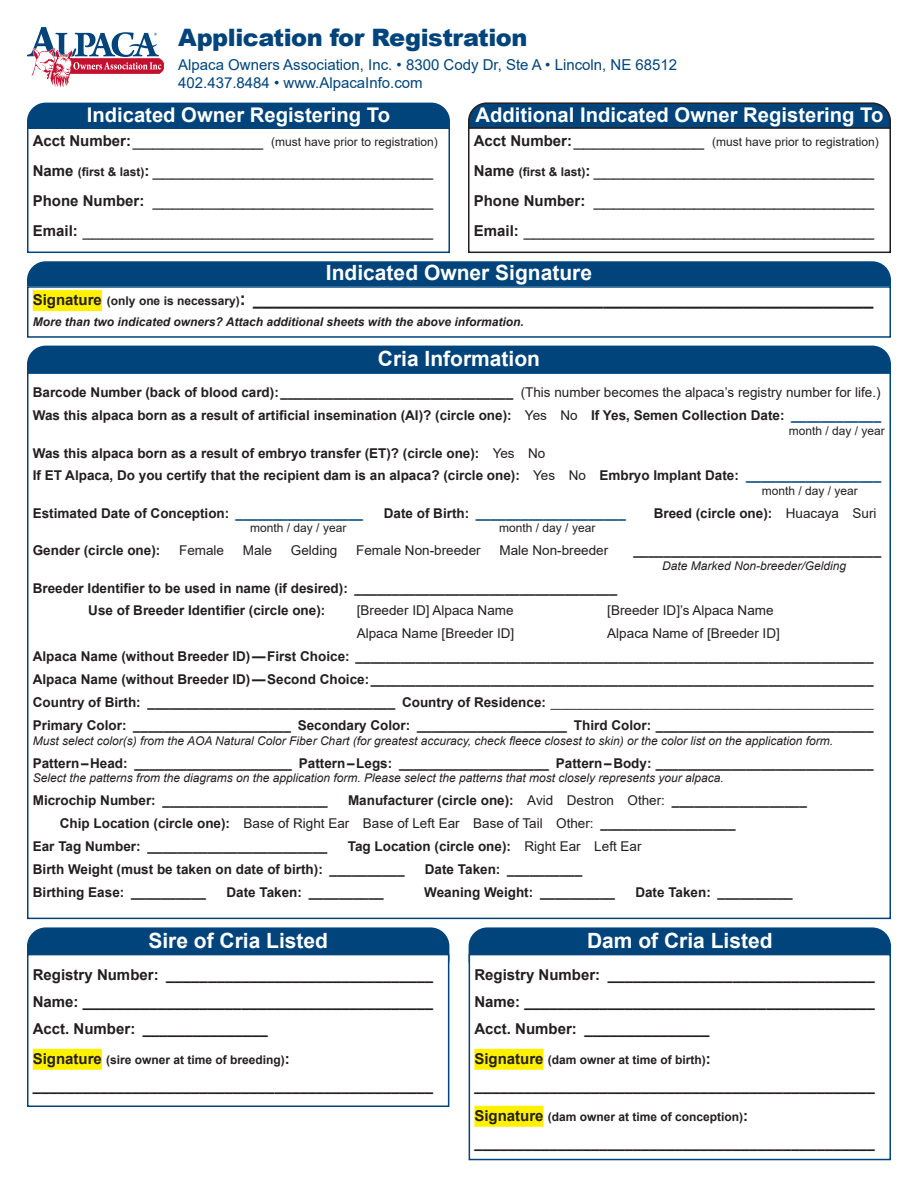
<style>
.page{position:relative;width:918px;height:1188px;background:#fff}
.page>*{position:absolute;margin:0;border:0;box-sizing:border-box;transform-origin:0 0}
.t1{font:900 24px "Arial";letter-spacing:-.02em;color:#00447b}
.t2{font:700 21px "Arial";color:#fff}
.t3{font:700 20.25px "Arial";color:#fff}
.t4{font:18px/30px "Arial";color:#231f20;text-align:justify}
.t5{font:700 18px "Arial";color:#231f20}
.t6{font:700 15px/27px "Arial";color:#231f20;text-align:justify}
.t7{font:15px/18px "Arial";color:#00447b}
.t8{font:700 13.5px/23px "Arial";color:#231f20}
.t9{font:13.5px "Arial";color:#231f20}
.t10{font:700 13.5px "Arial";color:#00447b}
.t11{font:italic 12px "Arial";color:#231f20}
.t12{font:12px "Arial";color:#231f20}
.t13{font:700 12px "Arial";color:#231f20}
.t14{font:italic 700 12px "Arial";color:#231f20}
.s1{font-weight:700;font-size:15px}
.s2{font-size:18px}
.s3{font-weight:700;font-size:12px}
.s4{font-size:15px}
.s5{font-size:12px}
.s6{font-weight:400}
.s7{color:#00447b}
.s8{color:#231f20}
.s9{font-weight:700}
</style>
<div class="page">
<div style="left:28px;top:262px;width:862px;height:50px;background:#00447b;border-radius:18px"></div>
<div style="left:27px;top:261px;width:864px;height:52px;border:2px solid #00447b;border-radius:18px"></div>
<div style="left:28px;top:287px;width:862px;height:50px;background:#fff"></div>
<div style="left:33px;top:290px;width:69px;height:21px;background:#fff101"></div>
<div style="left:27px;top:286px;width:864px;height:52px;border:2px solid #00447b"></div>
<div style="left:28px;top:103px;width:421px;height:50px;background:#00447b;border-radius:18px"></div>
<div style="left:27px;top:103px;width:423px;height:51px;border:2px solid #00447b;border-radius:18px"></div>
<div style="left:28px;top:128px;width:421px;height:124px;background:#fff"></div>
<div style="left:27px;top:128px;width:423px;height:125px;border:2px solid #00447b"></div>
<div style="left:28px;top:346px;width:862px;height:50px;background:#00447b;border-radius:18px"></div>
<div style="left:27px;top:346px;width:864px;height:51px;border:2px solid #00447b;border-radius:18px"></div>
<div style="left:28px;top:373px;width:862px;height:545px;background:#fff"></div>
<div style="left:28px;top:928px;width:421px;height:50px;background:#00447b;border-radius:18px"></div>
<div style="left:27px;top:927px;width:422px;height:52px;border:2px solid #00447b;border-radius:18px"></div>
<div style="left:28px;top:955px;width:421px;height:151px;background:#fff"></div>
<div style="left:33px;top:1049px;width:69px;height:21px;background:#fff101"></div>
<div style="left:27px;top:954px;width:422px;height:153px;border:2px solid #00447b"></div>
<div style="left:469px;top:103px;width:421px;height:50px;background:#00447b;border-radius:18px"></div>
<div style="left:468px;top:102px;width:423px;height:52px;border:2px solid #231f20;border-radius:18px"></div>
<div style="left:469px;top:128px;width:421px;height:124px;background:#fff"></div>
<div style="left:468px;top:127px;width:423px;height:126px;border:2px solid #231f20"></div>
<div style="left:469px;top:928px;width:421px;height:50px;background:#00447b;border-radius:18px"></div>
<div style="left:469px;top:927px;width:422px;height:52px;border:2px solid #00447b;border-radius:18px"></div>
<div style="left:469px;top:955px;width:421px;height:205px;background:#fff"></div>
<div style="left:474px;top:1049px;width:70px;height:21px;background:#fff101"></div>
<div style="left:474px;top:1106px;width:70px;height:21px;background:#fff101"></div>
<div style="left:469px;top:954px;width:422px;height:206px;border:2px solid #00447b"></div>
<svg style="left:27px;top:27px;width:137px;height:61px"></svg>
<h1 class="t1" style="left:178px;top:20px;width:351px">Application for Registration</h1>
<p class="t7" style="left:178px;top:55px;width:501px">Alpaca Owners Association, Inc. • 8300 Cody Dr, Ste A • Lincoln, NE 68512<br>402.437.8484 • www.AlpacaInfo.com</p>
<h3 class="t3" style="left:87px;top:101px;width:305px">Indicated Owner Registering To</h3>
<p class="t12" style="left:33px;top:134px;width:406px"><span class="s1">Acct Number:</span><span class="s2">_____________</span> (must have prior to registration)</p>
<h3 class="t4" style="left:33px;top:155px;width:402px"><span class="s1">Name</span> <span class="s3">(first &amp; last)</span><span class="s1">:</span> ____________________________ <span class="s1">Phone Number:</span> ____________________________ <span class="s1">Email:</span> ___________________________________</h3>
<h3 class="t3" style="left:475px;top:101px;width:410px">Additional Indicated Owner Registering To</h3>
<p class="t12" style="left:474px;top:134px;width:406px"><span class="s1">Acct Number:</span><span class="s2">_____________</span> (must have prior to registration)</p>
<h3 class="t4" style="left:474px;top:155px;width:402px"><span class="s1">Name</span> <span class="s3">(first &amp; last)</span><span class="s1">:</span> ____________________________ <span class="s1">Phone Number:</span> ____________________________ <span class="s1">Email:</span> ___________________________________</h3>
<h2 class="t2" style="left:326px;top:258px;width:268px">Indicated Owner Signature</h2>
<h3 class="t5" style="left:33px;top:286px;width:842px"><span class="s4">Signature</span> <span class="s5">(only one is necessary)</span>: ______________________________________________________________</h3>
<p class="t14" style="left:33px;top:314px;width:492px">More than two indicated owners? Attach additional sheets with the above information.</p>
<h2 class="t2" style="left:378px;top:344px;width:164px">Cria Information</h2>
<p class="t8" style="left:33px;top:381px;width:850px">Barcode Number (back of blood card):_______________________________ <span class="s6">(This number becomes the alpaca’s registry number for life.)<br></span>Was this alpaca born as a result of artificial insemination (AI)? (circle one): <span class="s6">Yes No</span> If Yes, Semen Collection Date: <span class="s7">____________</span></p>
<p class="t12" style="left:789px;top:422px;width:98px">month / day / year</p>
<p class="t8" style="left:33px;top:441px;width:850px">Was this alpaca born as a result of embryo transfer (ET)? (circle one): <span class="s6">Yes No<br></span>If ET Alpaca, Do you certify that the recipient dam is an alpaca? (circle one): <span class="s6">Yes No</span> Embryo Implant Date: <span class="s7">__________________</span></p>
<p class="t12" style="left:762px;top:482px;width:98px">month / day / year</p>
<p class="t8" style="left:33px;top:502px;width:332px">Estimated Date of Conception: <span class="s7">_________________</span></p>
<p class="t10" style="left:384px;top:504px;width:244px"><span class="s8">Date of Birth:</span> ____________________</p>
<p class="t8" style="left:654px;top:502px;width:224px">Breed (circle one): <span class="s6">Huacaya Suri</span></p>
<p class="t12" style="left:250px;top:520px;width:98px">month / day / year</p>
<p class="t12" style="left:499px;top:520px;width:98px">month / day / year</p>
<p class="t8" style="left:33px;top:539px;width:129px">Gender (circle one):</p>
<p class="t9" style="left:179px;top:541px;width:47px">Female</p>
<p class="t9" style="left:243px;top:541px;width:31px">Male</p>
<p class="t9" style="left:291px;top:541px;width:48px">Gelding</p>
<p class="t9" style="left:356px;top:541px;width:126px">Female Non-breeder</p>
<p class="t9" style="left:500px;top:541px;width:110px">Male Non-breeder</p>
<p class="t8" style="left:633px;top:539px;width:249px">_________________________________</p>
<p class="t11" style="left:662px;top:558px;width:186px">Date Marked Non-breeder/Gelding</p>
<p class="t8" style="left:88px;top:576px;width:531px;text-indent:-55px">Breeder Identifier to be used in name (if desired): ___________________________________<br>Use of Breeder Identifier (circle one):</p>
<p class="t9" style="left:357px;top:601px;width:158px">[Breeder ID] Alpaca Name</p>
<p class="t9" style="left:607px;top:601px;width:168px">[Breeder ID]’s Alpaca Name</p>
<p class="t9" style="left:357px;top:624px;width:159px">Alpaca Name [Breeder ID]</p>
<p class="t9" style="left:607px;top:624px;width:174px">Alpaca Name of [Breeder ID]</p>
<p class="t8" style="left:33px;top:645px;width:842px;text-align:justify">Alpaca Name (without Breeder ID)—First Choice: _____________________________________________________________________ Alpaca Name (without Breeder ID)—Second Choice:___________________________________________________________________ Country of Birth: _________________________________ Country of Residence: <span class="s6">___________________________________________ </span>Primary Color: _____________________ Secondary Color: ____________________ Third Color: _____________________________</p>
<p class="t11" style="left:33px;top:733px;width:802px">Must select color(s) from the AOA Natural Color Fiber Chart (for greatest accuracy, check fleece closest to skin) or the color list on the application form.</p>
<p class="t8" style="left:33px;top:751px;width:842px">Pattern–Head: _____________________ Pattern–Legs: ____________________ Pattern–Body: _____________________________</p>
<p class="t11" style="left:33px;top:770px;width:692px">Select the patterns from the diagrams on the application form. Please select the patterns that most closely represents your alpaca.</p>
<p class="t8" style="left:33px;top:789px;width:296px">Microchip Number: ______________________</p>
<p class="t8" style="left:348px;top:789px;width:460px">Manufacturer (circle one): <span class="s6">Avid Destron Other:</span> __________________</p>
<p class="t9" style="left:60px;top:814px;width:677px"><span class="s9">Chip Location (circle one):</span> Base of Right Ear Base of Left Ear Base of Tail Other: <span class="s9">__________________</span></p>
<p class="t8" style="left:33px;top:835px;width:296px">Ear Tag Number: ________________________</p>
<p class="t8" style="left:33px;top:835px;width:610px;text-indent:315px">Tag Location (circle one): <span class="s6">Right Ear Left Ear<br></span>Birth Weight (must be taken on date of birth): __________</p>
<p class="t8" style="left:425px;top:858px;width:159px">Date Taken: __________</p>
<p class="t8" style="left:33px;top:881px;width:175px">Birthing Ease: __________</p>
<p class="t8" style="left:226px;top:881px;width:159px">Date Taken: __________</p>
<p class="t8" style="left:424px;top:881px;width:192px">Weaning Weight: __________</p>
<p class="t8" style="left:635px;top:881px;width:159px">Date Taken: __________</p>
<h2 class="t2" style="left:148px;top:926px;width:181px">Sire of Cria Listed</h2>
<p class="t6" style="left:33px;top:961px;width:402px">Registry Number: ________________________________ Name: __________________________________________ Acct. Number: _______________</p>
<p class="t13" style="left:33px;top:1051px;width:259px"><span class="s4">Signature</span> (sire owner at time of breeding)<span class="s4">:</span></p>
<p class="t6" style="left:33px;top:1072px;width:402px">________________________________________________</p>
<h2 class="t2" style="left:587px;top:926px;width:187px">Dam of Cria Listed</h2>
<p class="t6" style="left:474px;top:961px;width:402px">Registry Number: ________________________________ Name: __________________________________________ Acct. Number: _______________</p>
<p class="t13" style="left:474px;top:1051px;width:238px"><span class="s4">Signature</span> (dam owner at time of birth)<span class="s4">:</span></p>
<p class="t6" style="left:474px;top:1072px;width:402px">________________________________________________</p>
<p class="t13" style="left:474px;top:1108px;width:275px"><span class="s4">Signature</span> (dam owner at time of conception)<span class="s4">:</span></p>
<p class="t6" style="left:474px;top:1129px;width:402px">________________________________________________</p>
</div>
